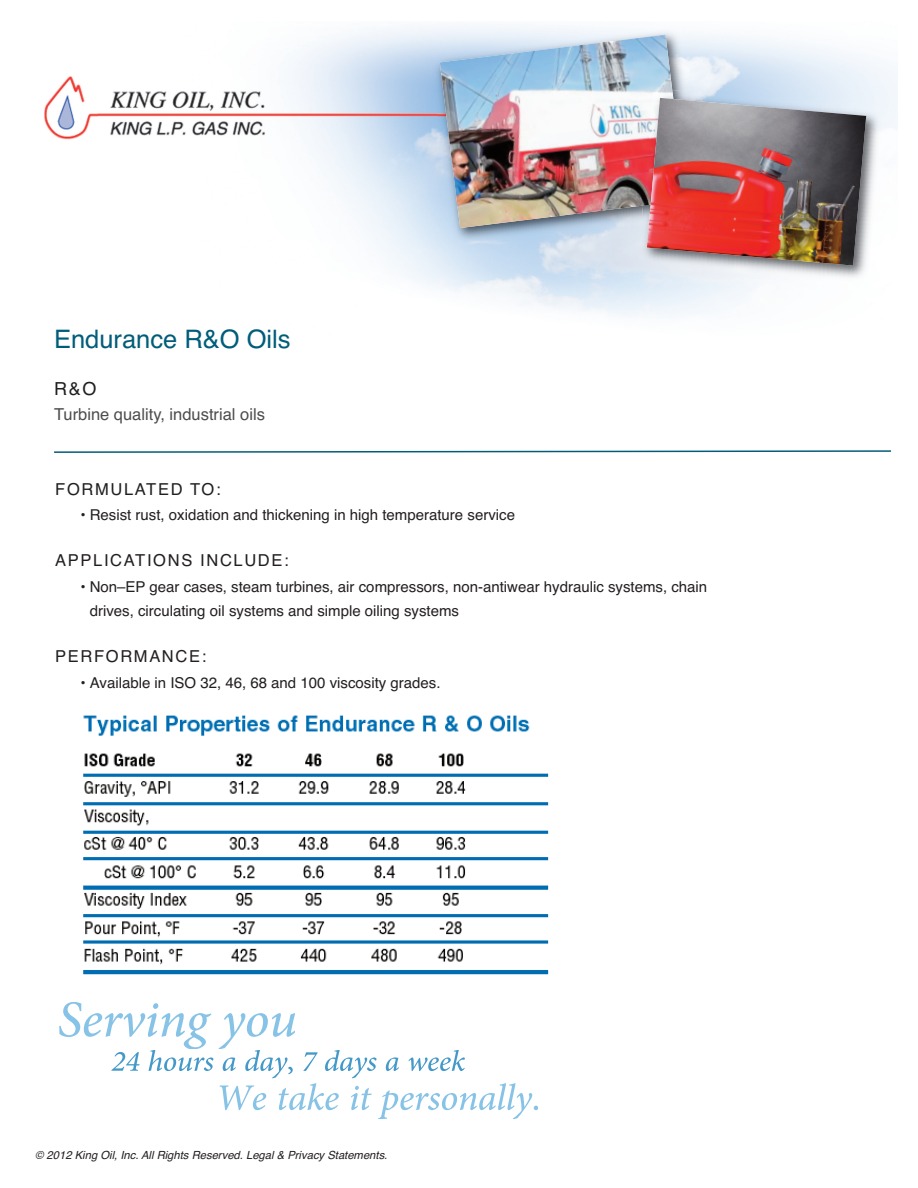
<style>
.page{position:relative;width:918px;height:1188px;background:#fff}
.page>*{position:absolute;margin:0;border:0;box-sizing:border-box;transform-origin:0 0}
.t1{font:25.5px "Helvetica";color:#005d79}
.t2{font:18px "Helvetica";color:#231f20}
.t3{font:16.5px "Helvetica";letter-spacing:.1em;color:#231f20}
.t4{font:16.5px "Helvetica";color:#4b4c4d}
.t5{font:15px/24px "Helvetica";color:#231f20}
.t6{font:italic 11.25px "Helvetica";color:#231f20}
</style>
<div class="page">
<img style="left:44px;top:26px;width:854px;height:291px">
<svg style="left:54px;top:450px;width:837px;height:3px"></svg>
<img style="left:430px;top:26px;width:260px;height:222px">
<img style="left:440px;top:35px;width:246px;height:193px">
<img style="left:638px;top:92px;width:247px;height:193px">
<img style="left:641px;top:90px;width:64px;height:135px">
<img style="left:643px;top:88px;width:43px;height:118px">
<img style="left:647px;top:98px;width:219px;height:168px">
<img style="left:83px;top:715px;width:466px;height:260px">
<svg style="left:59px;top:1003px;width:201px;height:68px"></svg>
<svg style="left:220px;top:1084px;width:178px;height:35px"></svg>
<h1 class="t1" style="left:54px;top:324px;width:238px">Endurance R&amp;O Oils</h1>
<p class="t2" style="left:54px;top:378px;width:44px">R&amp;O</p>
<p class="t4" style="left:54px;top:405px;width:212px">Turbine quality, industrial oils</p>
<p class="t3" style="left:55px;top:479px;width:167px">FORMULATED TO:</p>
<p class="t5" style="left:80px;top:503px;width:436px">• Resist rust, oxidation and thickening in high temperature service</p>
<p class="t3" style="left:55px;top:551px;width:235px">APPLICATIONS INCLUDE:</p>
<p class="t5" style="left:90px;top:575px;width:619px;text-indent:-9px">• Non–EP gear cases, steam turbines, air compressors, non-antiwear hydraulic systems, chain drives, circulating oil systems and simple oiling systems</p>
<p class="t3" style="left:55px;top:647px;width:153px">PERFORMANCE:</p>
<p class="t5" style="left:80px;top:671px;width:362px">• Available in ISO 32, 46, 68 and 100 viscosity grades.</p>
<p class="t6" style="left:35px;top:1148px;width:354px">© 2012 King Oil, Inc. All Rights Reserved. Legal &amp; Privacy Statements.</p>
</div>
